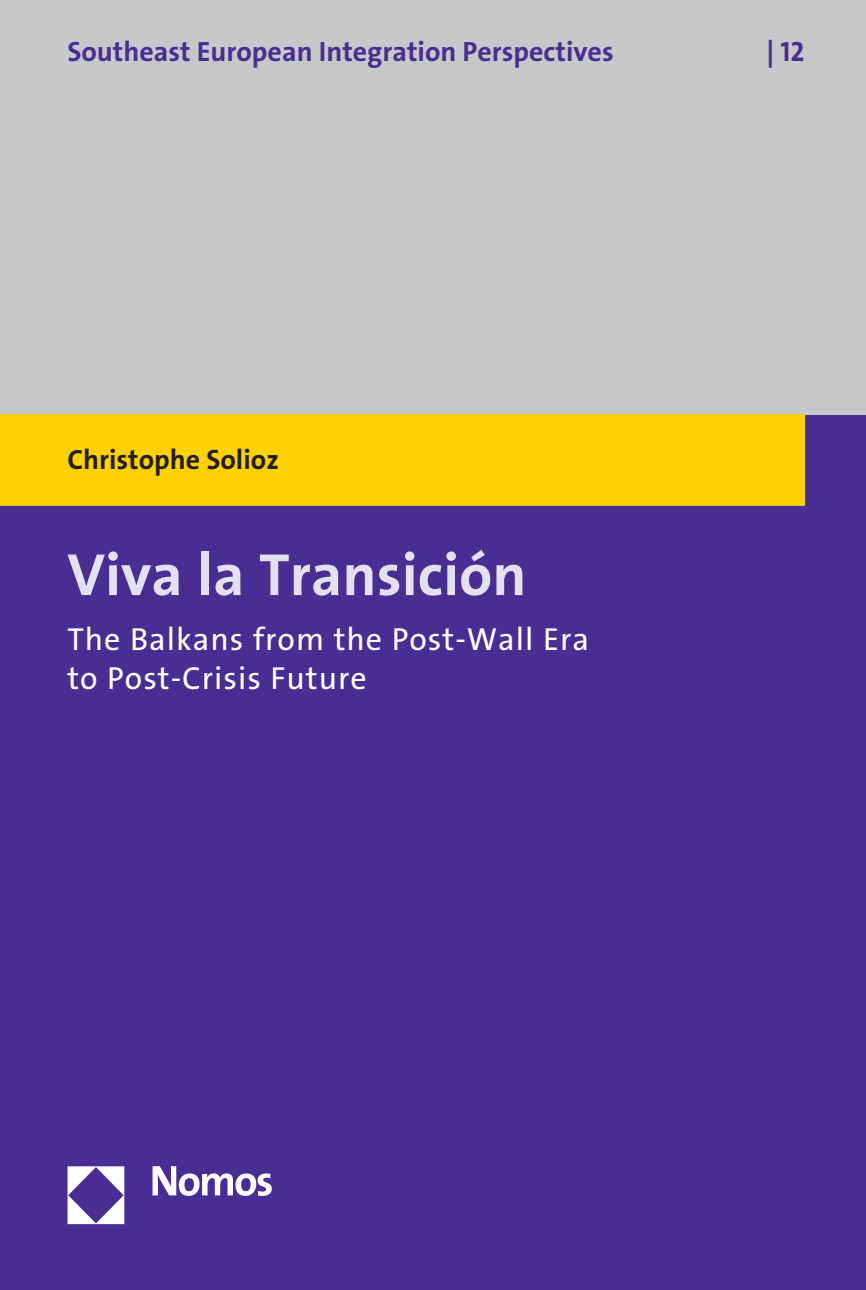
<style>
.page{position:relative;width:866px;height:1290px;background:#fff}
.page>*{position:absolute;margin:0;border:0;box-sizing:border-box;transform-origin:0 0}
.t1{font:700 60px "The Sans Os F";color:#e3e0ef}
.t2{font:32px/38.4px "The Sans Os F";letter-spacing:.03em;color:#fff}
.t3{font:700 28px "The Sans Os F";color:#482e92}
.t4{font:700 28px "The Sans Os F";color:#231f20}
</style>
<div class="page">
<div style="left:0;top:0;width:866px;height:415px;background:#c7c8ca"></div>
<div style="left:0;top:415px;width:866px;height:875px;background:#482e92"></div>
<div style="left:0;top:415px;width:804px;height:90px;background:#fed105"></div>
<img style="left:67px;top:1166px;width:205px;height:59px">
<p class="t3" style="left:67px;top:34px;width:548px">Southeast European Integration Perspectives</p>
<p class="t3" style="left:766px;top:34px;width:40px">| 12</p>
<p class="t4" style="left:67px;top:442px;width:213px">Christophe Solioz</p>
<h1 class="t1" style="left:67px;top:536px;width:461px">Viva la Transición</h1>
<p class="t2" style="left:67px;top:621px;width:523px">The Balkans from the Post-Wall Era to Post-Crisis Future</p>
</div>
